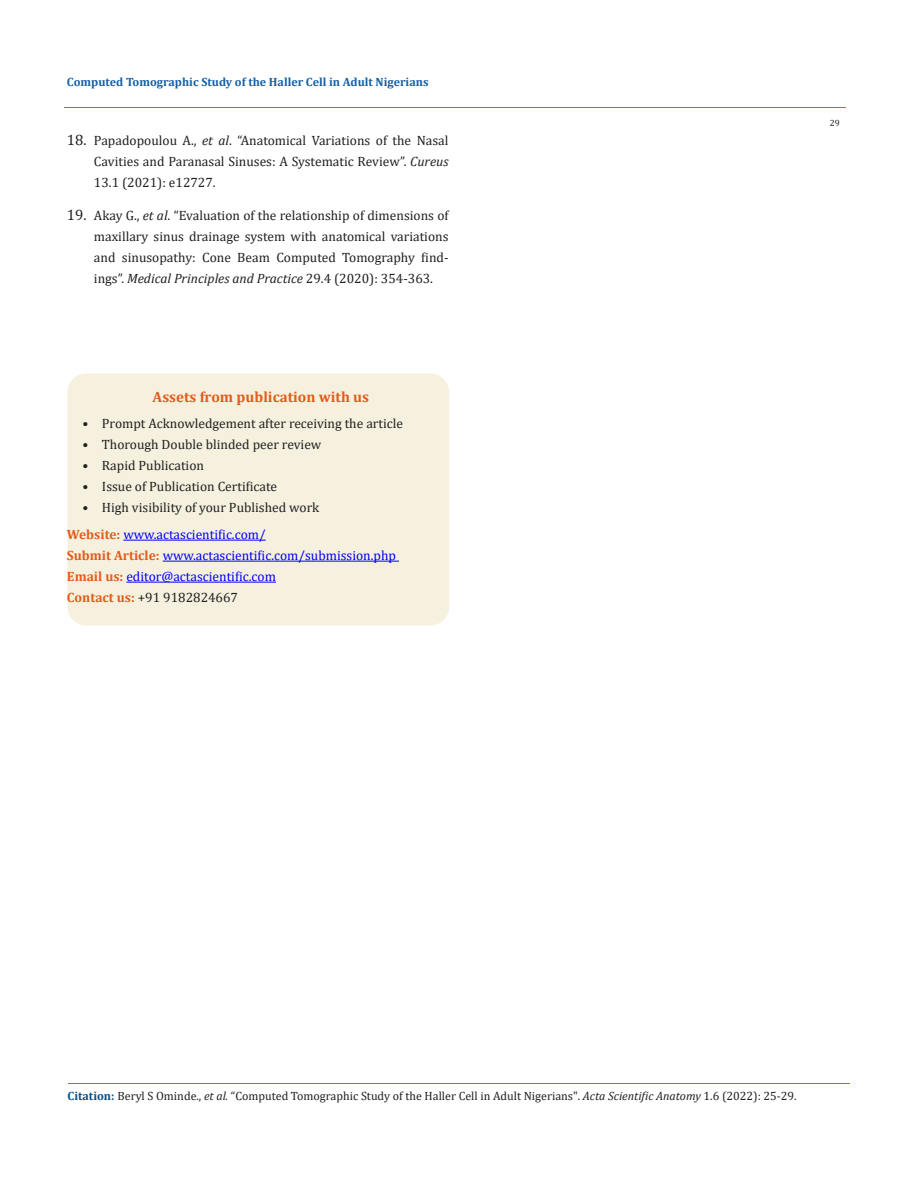
<style>
.page{position:relative;width:917px;height:1188px;background:#fff}
.page>*{position:absolute;margin:0;border:0;box-sizing:border-box;transform-origin:0 0}
.t1{font:700 15px "Cambria";color:#e05d1a}
.t2{font:13.5px/21px "Cambria";color:#231f20;text-align:justify}
.t3{font:13.5px "Cambria";color:#00f}
.t4{font:12px "Cambria";color:#231f20}
.t5{font:700 12px "Cambria";color:#1560a6}
.t6{font:9px "Cambria";color:#231f20}
.s1{font-size:15px}
.s2{font-style:italic}
.s3{font-weight:700;color:#e05d1a}
.s4{font-weight:700;color:#035089}
</style>
<div class="page">
<div style="left:68px;top:374px;width:380px;height:251px;background:#f6f0df;border-radius:18px"></div>
<div style="left:67px;top:374px;width:382px;height:252px;border:2px solid #f6f0df;border-radius:18px"></div>
<hr style="left:123px;top:540px;width:143px;height:1px;background:#00f">
<hr style="left:163px;top:561px;width:236px;height:1px;background:#00f">
<hr style="left:126px;top:582px;width:150px;height:1px;background:#00f">
<hr style="left:64px;top:108px;width:781px;height:1px;background:#e05d1a">
<hr style="left:68px;top:1083px;width:781px;height:1px;background:#e05d1a">
<p class="t5" style="left:67px;top:73px;width:363px">Computed Tomographic Study of the Haller Cell in Adult Nigerians</p>
<p class="t2" style="left:94px;top:130px;width:356px;text-indent:-27px"><span class="s1">18.</span> Papadopoulou A., <span class="s2">et al</span>. “Anatomical Variations of the Nasal Cavities and Paranasal Sinuses: A Systematic Review”. <span class="s2">Cureus </span>13.1 (2021): e12727.</p>
<p class="t2" style="left:94px;top:205px;width:356px;text-indent:-27px"><span class="s1">19.</span> Akay G., <span class="s2">et al</span>. “Evaluation of the relationship of dimensions of maxillary sinus drainage system with anatomical variations and sinusopathy: Cone Beam Computed Tomography find&shy;ings”. <span class="s2">Medical Principles and Practice</span> 29.4 (2020): 354-363.</p>
<p class="t1" style="left:152px;top:387px;width:218px">Assets from publication with us</p>
<p class="t2" style="left:82px;top:413px;width:322px">• Prompt Acknowledgement after receiving the article</p>
<p class="t2" style="left:82px;top:434px;width:240px">• Thorough Double blinded peer review</p>
<p class="t2" style="left:82px;top:455px;width:123px">• Rapid Publication</p>
<p class="t2" style="left:82px;top:476px;width:196px">• Issue of Publication Certificate</p>
<p class="t2" style="left:82px;top:497px;width:238px">• High visibility of your Published work</p>
<p class="t3" style="left:67px;top:527px;width:200px"><span class="s3">Website:</span> www.actascientific.com/</p>
<p class="t3" style="left:67px;top:548px;width:330px"><span class="s3">Submit Article:</span> www.actascientific.com/submission.php</p>
<p class="t3" style="left:67px;top:569px;width:210px"><span class="s3">Email us:</span> editor@actascientific.com</p>
<p class="t2" style="left:67px;top:587px;width:173px"><span class="s3">Contact us:</span> +91 9182824667</p>
<p class="t6" style="left:829px;top:118px;width:11px">29</p>
<p class="t4" style="left:68px;top:1089px;width:730px"><span class="s4">Citation:</span> Beryl S Ominde., <span class="s2">et al.</span> “Computed Tomographic Study of the Haller Cell in Adult Nigerians". <span class="s2">Acta Scientific Anatomy</span> 1.6 (2022): 25-29.</p>
</div>
